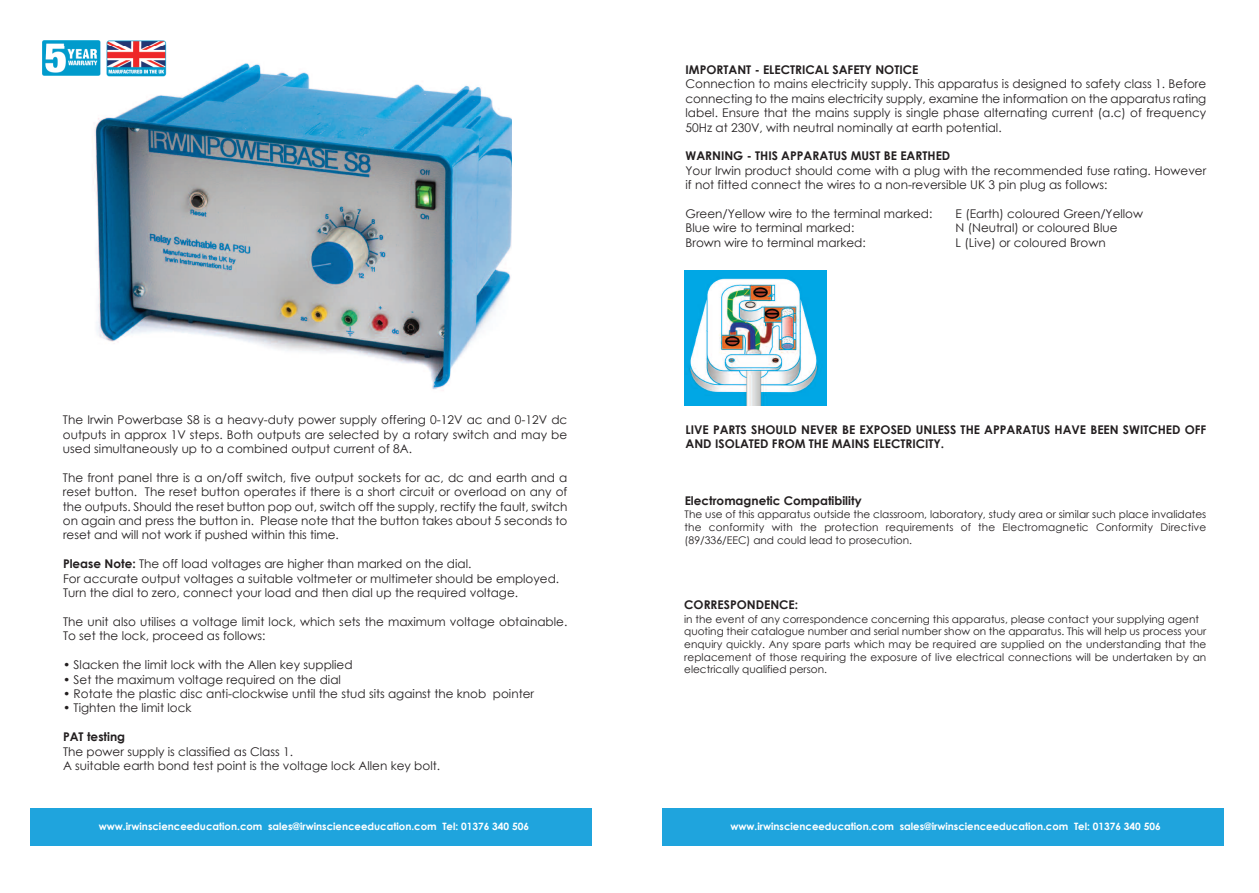
<style>
.page{position:relative;width:1259px;height:893px;background:#fff}
.page>*{position:absolute;margin:0;border:0;box-sizing:border-box;transform-origin:0 0}
.t1{font:12px/14.4px "Century Gothic";color:#231f20}
.t2{font:700 12px/14.4px "Century Gothic";color:#231f20}
.t3{font:10.5px/12.6px "Century Gothic";color:#231f20;text-align:justify}
.t4{font:700 10.05px "Century Gothic";color:#fff}
.s1{font-weight:700}
</style>
<div class="page">
<div style="left:662px;top:809px;width:561px;height:37px;background:#1fa4dd"></div>
<div style="left:30px;top:809px;width:562px;height:37px;background:#1fa4dd"></div>
<img style="left:684px;top:271px;width:142px;height:134px">
<img style="left:92px;top:63px;width:419px;height:327px">
<img style="left:43px;top:40px;width:124px;height:38px">
<p class="t1" style="left:63px;top:412px;width:506px;text-align:justify">The Irwin Powerbase S8 is a heavy-duty power supply offering 0-12V ac and 0-12V dc outputs in approx 1V steps. Both outputs are selected by a rotary switch and may be used simultaneously up to a combined output current of 8A.</p>
<p class="t1" style="left:63px;top:470px;width:506px;text-align:justify">The front panel thre is a on/off switch, five output sockets for ac, dc and earth and a reset button. The reset button operates if there is a short circuit or overload on any of the outputs. Should the reset button pop out, switch off the supply, rectify the fault, switch on again and press the button in. Please note that the button takes about 5 seconds to reset and will not work if pushed within this time.</p>
<p class="t1" style="left:63px;top:556px;width:498px"><span class="s1">Please Note:</span> The off load voltages are higher than marked on the dial.<br>For accurate output voltages a suitable voltmeter or multimeter should be employed.<br>Turn the dial to zero, connect your load and then dial up the required voltage.</p>
<p class="t1" style="left:63px;top:614px;width:506px">The unit also utilises a voltage limit lock, which sets the maximum voltage obtainable.<br>To set the lock, proceed as follows:</p>
<p class="t1" style="left:63px;top:657px;width:291px">• Slacken the limit lock with the Allen key supplied</p>
<p class="t1" style="left:63px;top:672px;width:279px">• Set the maximum voltage required on the dial</p>
<p class="t1" style="left:63px;top:686px;width:472px">• Rotate the plastic disc anti-clockwise until the stud sits against the knob pointer</p>
<p class="t1" style="left:63px;top:700px;width:130px">• Tighten the limit lock</p>
<p class="t2" style="left:63px;top:729px;width:64px">PAT testing</p>
<p class="t1" style="left:63px;top:744px;width:378px">The power supply is classified as Class 1.<br>A suitable earth bond test point is the voltage lock Allen key bolt.</p>
<p class="t2" style="left:685px;top:62px;width:234px">IMPORTANT - ELECTRICAL SAFETY NOTICE</p>
<p class="t1" style="left:685px;top:76px;width:522px;text-align:justify">Connection to mains electricity supply. This apparatus is designed to safety class 1. Before connecting to the mains electricity supply, examine the information on the apparatus rating label. Ensure that the mains supply is single phase alternating current (a.c) of frequency 50Hz at 230V, with neutral nominally at earth potential.</p>
<p class="t2" style="left:685px;top:148px;width:266px">WARNING - THIS APPARATUS MUST BE EARTHED</p>
<p class="t1" style="left:685px;top:163px;width:522px">Your Irwin product should come with a plug with the recommended fuse rating. However if not fitted connect the wires to a non-reversible UK 3 pin plug as follows:</p>
<p class="t1" style="left:685px;top:206px;width:248px">Green/Yellow wire to the terminal marked:</p>
<p class="t1" style="left:955px;top:206px;width:189px">E (Earth) coloured Green/Yellow</p>
<p class="t1" style="left:685px;top:220px;width:170px">Blue wire to terminal marked:</p>
<p class="t1" style="left:955px;top:220px;width:163px">N (Neutral) or coloured Blue</p>
<p class="t1" style="left:685px;top:235px;width:182px">Brown wire to terminal marked:</p>
<p class="t1" style="left:955px;top:235px;width:152px">L (Live) or coloured Brown</p>
<p class="t2" style="left:685px;top:422px;width:522px">LIVE PARTS SHOULD NEVER BE EXPOSED UNLESS THE APPARATUS HAVE BEEN SWITCHED OFF<br>AND ISOLATED FROM THE MAINS ELECTRICITY.</p>
<p class="t2" style="left:684px;top:493px;width:178px">Electromagnetic Compatibility</p>
<p class="t3" style="left:684px;top:508px;width:523px">The use of this apparatus outside the classroom, laboratory, study area or similar such place invalidates the conformity with the protection requirements of the Electromagnetic Conformity Directive (89/336/EEC) and could lead to prosecution.</p>
<p class="t2" style="left:684px;top:597px;width:115px">CORRESPONDENCE:</p>
<p class="t3" style="left:684px;top:612px;width:524px;text-align:left">in the event of any correspondence concerning this apparatus, please contact your supplying agent quoting their catalogue number and serial number show on the apparatus. This will help us process your enquiry quickly. Any spare parts which may be required are supplied on the understanding that the replacement of those requiring the exposure of live electrical connections will be undertaken by an electrically qualified person.</p>
<p class="t4" style="left:99px;top:820px;width:432px">www.irwinscienceeducation.com sales@irwinscienceeducation.com Tel: 01376 340 506</p>
<p class="t4" style="left:730px;top:820px;width:432px">www.irwinscienceeducation.com sales@irwinscienceeducation.com Tel: 01376 340 506</p>
</div>
